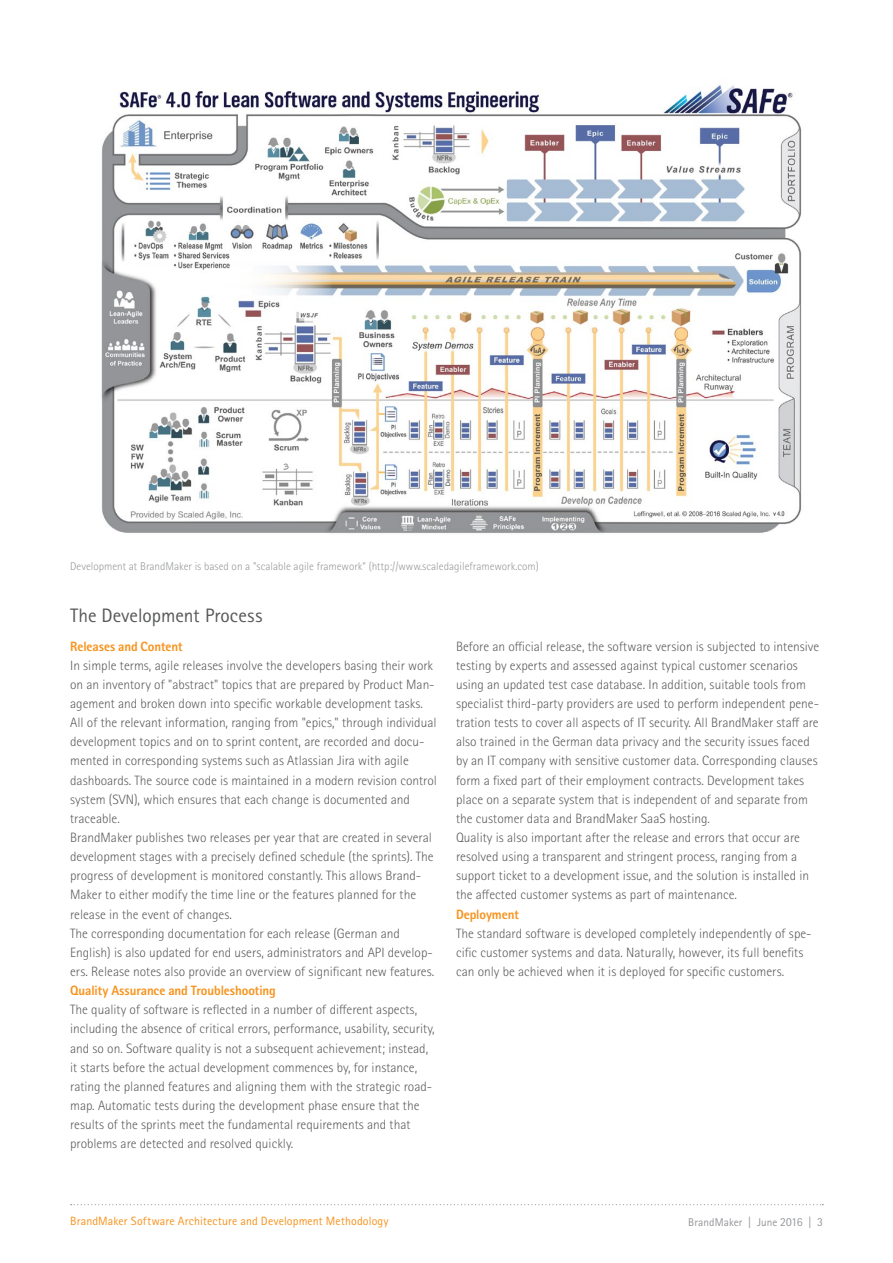
<style>
.page{position:relative;width:893px;height:1263px;background:#fff}
.page>*{position:absolute;margin:0;border:0;box-sizing:border-box;transform-origin:0 0}
.Subheadline_13pt_gra{font:19.5px "Rotis II Sans Pro";color:#57585a}
.Fließtext_9pt_Light{font:300 13.5px/19.2px "Rotis II Sans Pro";color:#57585a}
.Fließtext_9pt_Light-2{font:700 13.5px "Rotis II Sans Pro";letter-spacing:-.01em;color:#f7931d}
.t1{font:12px "Rotis II Sans Pro";letter-spacing:.01em;color:#f7931d}
.Bildunterschrift_7_5{font:300 11.25px "Rotis II Sans Pro";color:#939598}
.t2{font:11.25px "Rotis II Sans Pro";letter-spacing:.01em;color:#939598}
</style>
<div class="page">
<svg style="left:71px;top:1204px;width:752px;height:1px"></svg>
<img style="left:101px;top:85px;width:701px;height:448px">
<p class="Bildunterschrift_7_5" style="left:70px;top:560px;width:470px">Development at BrandMaker is based on a "scalable agile framework" (http://www.scaledagileframework.com)</p>
<p class="Subheadline_13pt_gra" style="left:70px;top:604px;width:194px">The Development Process</p>
<p class="Fließtext_9pt_Light-2" style="left:70px;top:638px;width:114px">Releases and Content</p>
<p class="Fließtext_9pt_Light" style="left:70px;top:656px;width:366px;text-align:justify">In simple terms, agile releases involve the developers basing their work on an inventory of "abstract" topics that are prepared by Product Man&shy;agement and broken down into specific workable development tasks.</p>
<p class="Fließtext_9pt_Light" style="left:70px;top:713px;width:368px">All of the relevant information, ranging from "epics," through individual development topics and on to sprint content, are recorded and docu&shy;mented in corresponding systems such as Atlassian Jira with agile dashboards. The source code is maintained in a modern revision control system (SVN), which ensures that each change is documented and traceable.</p>
<p class="Fließtext_9pt_Light" style="left:70px;top:828px;width:365px">BrandMaker publishes two releases per year that are created in several development stages with a precisely defined schedule (the sprints). The progress of development is monitored constantly. This allows Brand-Maker to either modify the time line or the features planned for the release in the event of changes.</p>
<p class="Fließtext_9pt_Light" style="left:70px;top:924px;width:366px">The corresponding documentation for each release (German and<br>English) is also updated for end users, administrators and API develop&shy;ers. Release notes also provide an overview of significant new features.</p>
<p class="Fließtext_9pt_Light-2" style="left:70px;top:983px;width:207px">Quality Assurance and Troubleshooting</p>
<p class="Fließtext_9pt_Light" style="left:70px;top:1000px;width:366px">The quality of software is reflected in a number of different aspects, including the absence of critical errors, performance, usability, security, and so on. Software quality is not a subsequent achievement; instead, it starts before the actual development commences by, for instance, rating the planned features and aligning them with the strategic road&shy;map. Automatic tests during the development phase ensure that the results of the sprints meet the fundamental requirements and that problems are detected and resolved quickly.</p>
<p class="Fließtext_9pt_Light" style="left:456px;top:637px;width:365px">Before an official release, the software version is subjected to intensive testing by experts and assessed against typical customer scenarios using an updated test case database. In addition, suitable tools from specialist third-party providers are used to perform independent pene&shy;tration tests to cover all aspects of IT security. All BrandMaker staff are also trained in the German data privacy and the security issues faced by an IT company with sensitive customer data. Corresponding clauses form a fixed part of their employment contracts. Development takes place on a separate system that is independent of and separate from the customer data and BrandMaker SaaS hosting.</p>
<p class="Fließtext_9pt_Light" style="left:456px;top:828px;width:355px">Quality is also important after the release and errors that occur are resolved using a transparent and stringent process, ranging from a support ticket to a development issue, and the solution is installed in the affected customer systems as part of maintenance.</p>
<p class="Fließtext_9pt_Light-2" style="left:456px;top:906px;width:64px">Deployment</p>
<p class="Fließtext_9pt_Light" style="left:456px;top:924px;width:357px">The standard software is developed completely independently of spe&shy;cific customer systems and data. Naturally, however, its full benefits can only be achieved when it is deployed for specific customers.</p>
<p class="t1" style="left:70px;top:1214px;width:320px">BrandMaker Software Architecture and Development Methodology</p>
<p class="t2" style="left:688px;top:1215px;width:136px">BrandMaker | June 2016 | 3</p>
</div>
